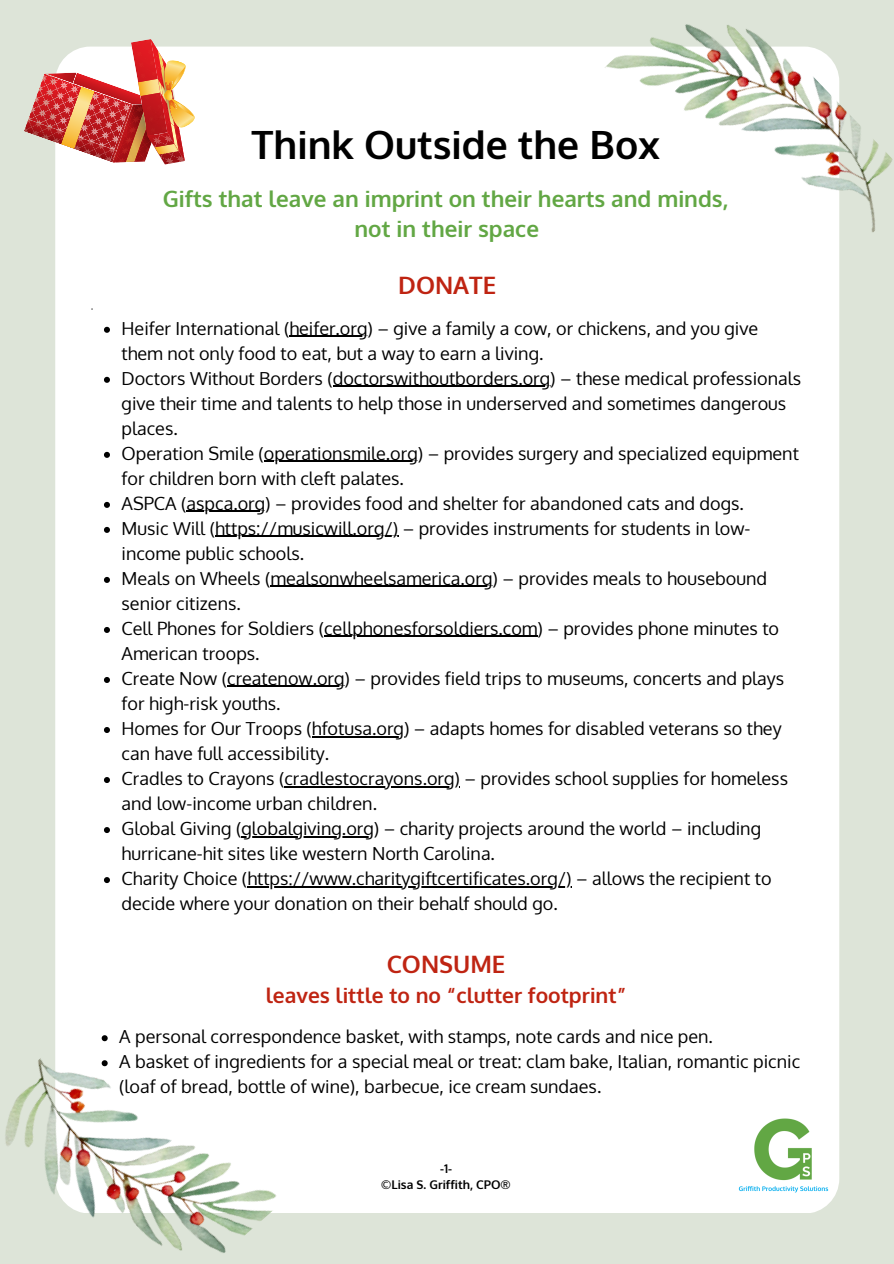
<style>
.page{position:relative;width:894px;height:1264px;background:#fff}
.page>*{position:absolute;margin:0;border:0;box-sizing:border-box;transform-origin:0 0}
.t1{font:700 39px "Oxygen";color:#000}
.t2{font:700 24px "Oxygen";color:#bf2412}
.t3{font:700 22.5px/30.3px "Oxygen";color:#62a744;text-align:center}
.t4{font:700 21px "Oxygen";color:#bf2412}
.t5{font:18px/25px "Oxygen";color:#000}
.t6{font:700 12px "Oxygen";color:#000}
.t7{font:12px "Oxygen";color:#000}
</style>
<div class="page">
<div style="left:0;top:0;width:893px;height:1263px;background:#dde4d8"></div>
<div style="left:55px;top:47px;width:784px;height:1165px;background:#fff;border-radius:35px"></div>
<img style="left:604px;top:24px;width:289px;height:263px">
<img style="left:5px;top:1037px;width:288px;height:216px">
<img style="left:738px;top:1118px;width:91px;height:75px">
<svg style="left:24px;top:39px;width:195px;height:125px"></svg>
<img style="left:148px;top:110px;width:17px;height:16px">
<svg style="left:104px;top:327px;width:6px;height:6px"></svg>
<hr style="left:289px;top:336px;width:78px;height:1px;background:#000">
<svg style="left:104px;top:377px;width:6px;height:6px"></svg>
<hr style="left:333px;top:386px;width:217px;height:1px;background:#000">
<svg style="left:104px;top:452px;width:6px;height:6px"></svg>
<hr style="left:264px;top:461px;width:153px;height:1px;background:#000">
<svg style="left:104px;top:502px;width:6px;height:6px"></svg>
<hr style="left:186px;top:511px;width:79px;height:1px;background:#000">
<svg style="left:104px;top:527px;width:6px;height:6px"></svg>
<hr style="left:215px;top:536px;width:183px;height:1px;background:#000">
<svg style="left:104px;top:577px;width:6px;height:6px"></svg>
<hr style="left:270px;top:586px;width:222px;height:1px;background:#000">
<svg style="left:104px;top:627px;width:6px;height:6px"></svg>
<hr style="left:324px;top:636px;width:213px;height:1px;background:#000">
<svg style="left:104px;top:677px;width:6px;height:6px"></svg>
<hr style="left:227px;top:686px;width:117px;height:1px;background:#000">
<svg style="left:104px;top:727px;width:6px;height:6px"></svg>
<hr style="left:312px;top:736px;width:92px;height:1px;background:#000">
<svg style="left:104px;top:777px;width:6px;height:6px"></svg>
<hr style="left:284px;top:786px;width:176px;height:1px;background:#000">
<svg style="left:104px;top:827px;width:6px;height:6px"></svg>
<hr style="left:241px;top:836px;width:133px;height:1px;background:#000">
<svg style="left:104px;top:877px;width:6px;height:6px"></svg>
<hr style="left:247px;top:886px;width:324px;height:1px;background:#000">
<svg style="left:102px;top:1035px;width:6px;height:6px"></svg>
<svg style="left:102px;top:1060px;width:6px;height:6px"></svg>
<p class="t7" style="left:91px;top:300px;width:4px">·</p>
<h3 class="t1" style="left:251px;top:119px;width:410px">Think Outside the Box</h3>
<h2 class="t3" style="left:163px;top:183px;width:567px">Gifts that leave an imprint on their hearts and minds, not in their space</h2>
<p class="t2" style="left:398px;top:269px;width:99px">DONATE</p>
<p class="t5" style="left:121px;top:315px;width:638px">Heifer International (heifer.org) – give a family a cow, or chickens, and you give</p>
<p class="t5" style="left:121px;top:340px;width:681px">them not only food to eat, but a way to earn a living.<br>Doctors Without Borders (doctorswithoutborders.org) – these medical professionals</p>
<p class="t5" style="left:121px;top:390px;width:678px">give their time and talents to help those in underserved and sometimes dangerous places.<br>Operation Smile (operationsmile.org) – provides surgery and specialized equipment</p>
<p class="t5" style="left:121px;top:465px;width:623px">for children born with cleft palates.<br>ASPCA (aspca.org) – provides food and shelter for abandoned cats and dogs.</p>
<p class="t5" style="left:121px;top:515px;width:630px">Music Will (https://musicwill.org/) – provides instruments for students in low-</p>
<p class="t5" style="left:121px;top:540px;width:646px">income public schools.<br>Meals on Wheels (mealsonwheelsamerica.org) – provides meals to housebound</p>
<p class="t5" style="left:121px;top:590px;width:659px">senior citizens.<br>Cell Phones for Soldiers (cellphonesforsoldiers.com) – provides phone minutes to</p>
<p class="t5" style="left:121px;top:640px;width:664px">American troops.<br>Create Now (createnow.org) – provides field trips to museums, concerts and plays</p>
<p class="t5" style="left:121px;top:690px;width:661px">for high-risk youths.<br>Homes for Our Troops (hfotusa.org) – adapts homes for disabled veterans so they</p>
<p class="t5" style="left:121px;top:740px;width:667px">can have full accessibility.<br>Cradles to Crayons (cradlestocrayons.org) – provides school supplies for homeless</p>
<p class="t5" style="left:121px;top:790px;width:641px">and low-income urban children.<br>Global Giving (globalgiving.org) – charity projects around the world – including</p>
<h4 class="t5" style="left:121px;top:840px;width:651px">hurricane-hit sites like western North Carolina.<br>Charity Choice (https://www.charitygiftcertificates.org/) – allows the recipient to</h4>
<p class="t5" style="left:121px;top:890px;width:437px">decide where your donation on their behalf should go.</p>
<p class="t2" style="left:386px;top:948px;width:120px">CONSUME</p>
<p class="t4" style="left:266px;top:981px;width:362px">leaves little to no “clutter footprint”</p>
<p class="t5" style="left:119px;top:1023px;width:595px">A personal correspondence basket, with stamps, note cards and nice pen.</p>
<p class="t5" style="left:119px;top:1048px;width:682px">A basket of ingredients for a special meal or treat: clam bake, Italian, romantic picnic (loaf of bread, bottle of wine), barbecue, ice cream sundaes.</p>
<p class="t6" style="left:440px;top:1160px;width:13px">-1-</p>
<p class="t6" style="left:381px;top:1176px;width:131px">©Lisa S. Griffith, CPO®</p>
</div>
